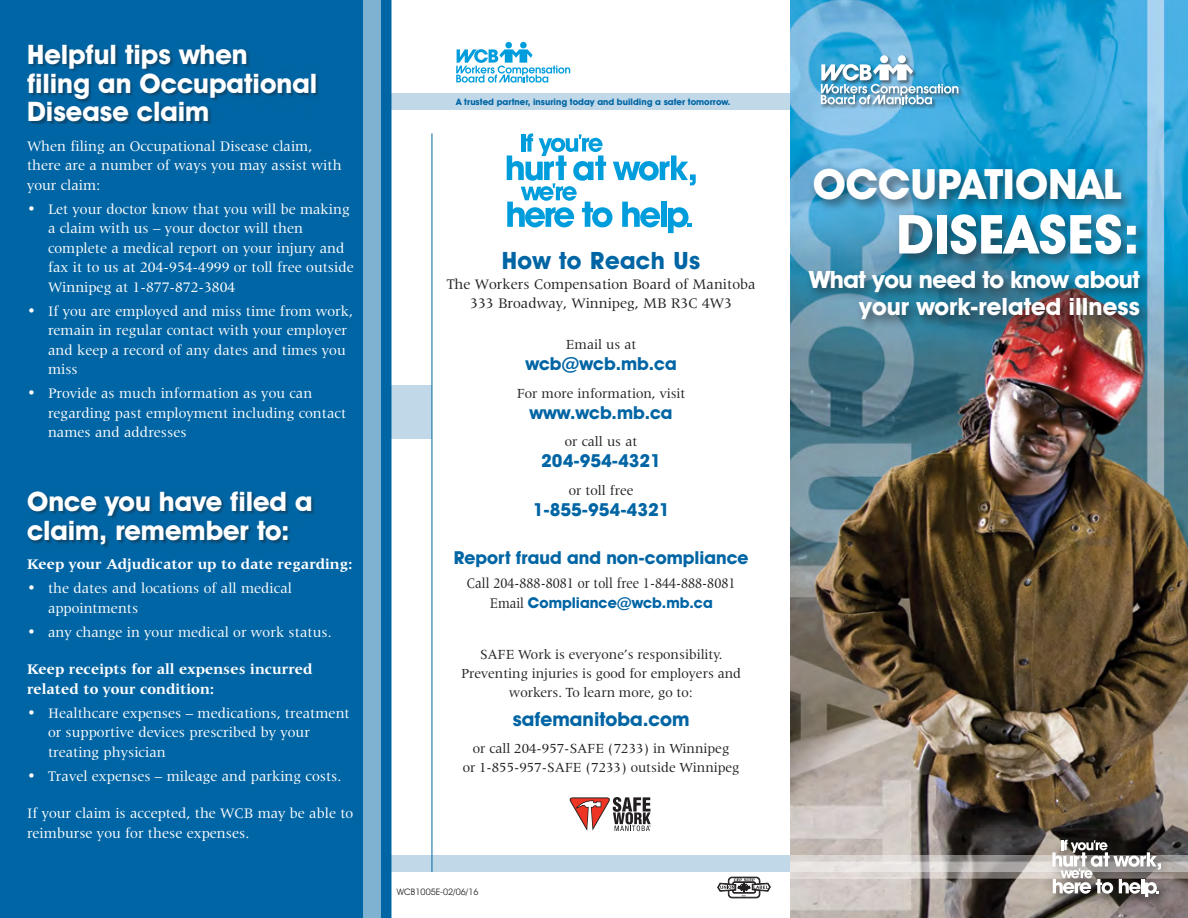
<style>
.page{position:relative;width:1188px;height:918px;background:#fff}
.page>*{position:absolute;margin:0;border:0;box-sizing:border-box;transform-origin:0 0}
.t1{font:700 54px "Avant Garde IT Cby BT";color:#fff}
.t2{font:700 42px "Avant Garde IT Cby BT";color:#fff}
.t3{font:700 27px/28.5px "Avant Garde IT Cby BT";letter-spacing:-.005em;color:#fff}
.t4{font:700 24px/27px "Avant Garde IT Cby BT";color:#fff;text-align:right}
.t5{font:700 24px "Avant Garde IT Cby BT";letter-spacing:.015em;color:#0065a4}
.t6{font:700 19.5px "Avant Garde IT Cby BT";color:#0065a4}
.t7{font:700 18px "Avant Garde IT Cby BT";color:#0065a4}
.t8{font:15px/19.5px "Latin 725 BT";color:#fff}
.t9{font:700 15px/19.5px "Latin 725 BT";color:#fff}
.t10{font:15px/19.5px "Latin 725 BT";color:#231f20;text-align:center}
.t11{font:15px "Latin 725 BT";color:#231f20;scale:.9 1}
.t12{font:700 15px "Avant Garde IT Cby BT";color:#0065a4}
.t13{font:14.25px/19px "Latin 725 BT";color:#231f20;text-align:center}
.t14{font:700 9px "Avant Garde IT Cby BT";color:#0065a4}
.t15{font:9px "Avant Garde IT Cby BT";color:#231f20}
.s1{font-family:"Latin 725 BT";font-weight:400;color:#231f20}
</style>
<div class="page">
<div style="left:0;top:0;width:392px;height:918px;background:#0065a4"></div>
<div style="left:28px;top:44px;width:291px;height:80px;background:#231f20;opacity:.39"></div>
<div style="left:28px;top:491px;width:286px;height:57px;background:#231f20;opacity:.39"></div>
<div style="left:364px;top:0;width:17px;height:918px;background:#7fb1d1"></div>
<img style="left:790px;top:0;width:398px;height:918px">
<div style="left:805px;top:164px;width:348px;height:169px;background:#231f20;opacity:.59"></div>
<div style="left:820px;top:55px;width:144px;height:54px;background:#231f20;opacity:.59"></div>
<div style="left:880px;top:55px;width:8px;height:8px;background:#fff;border-radius:50%"></div>
<div style="left:898px;top:55px;width:8px;height:8px;background:#fff;border-radius:50%"></div>
<svg style="left:821px;top:64px;width:137px;height:40px"></svg>
<div style="left:1048px;top:835px;width:126px;height:75px;background:#231f20;opacity:.75"></div>
<svg style="left:1052px;top:840px;width:109px;height:57px"></svg>
<div style="left:392px;top:385px;width:40px;height:54px;background:#c0d8e8"></div>
<hr style="left:432px;top:133px;width:1px;height:739px;background:#0065a4">
<div style="left:392px;top:93px;width:398px;height:17px;background:#c0d8e8"></div>
<svg style="left:507px;top:133px;width:189px;height:100px"></svg>
<div style="left:505px;top:42px;width:7px;height:6px;background:#009ddc;border-radius:50%"></div>
<div style="left:520px;top:42px;width:7px;height:6px;background:#009ddc;border-radius:50%"></div>
<svg style="left:456px;top:49px;width:114px;height:34px"></svg>
<svg style="left:570px;top:797px;width:81px;height:35px"></svg>
<div style="left:392px;top:855px;width:398px;height:17px;background:#c0d8e8"></div>
<svg style="left:790px;top:855px;width:398px;height:17px;background:#c7c3c1"></svg>
<svg style="left:718px;top:877px;width:52px;height:21px"></svg>
<h3 class="t3" style="left:27px;top:40px;width:292px">Helpful tips when filing an Occupational<br>Disease claim</h3>
<p class="t8" style="left:27px;top:136px;width:316px">When filing an Occupational Disease claim, there are a number of ways you may assist with your claim:</p>
<p class="t8" style="left:48px;top:199px;width:307px;text-indent:-21px">• Let your doctor know that you will be making a claim with us – your doctor will then complete a medical report on your injury and fax it to us at 204-954-4999 or toll free outside Winnipeg at 1-877-872-3804</p>
<p class="t8" style="left:48px;top:301px;width:307px;text-indent:-21px">• If you are employed and miss time from work, remain in regular contact with your employer and keep a record of any dates and times you miss</p>
<p class="t8" style="left:48px;top:383px;width:300px;text-indent:-21px">• Provide as much information as you can regarding past employment including contact names and addresses</p>
<h3 class="t3" style="left:27px;top:487px;width:287px">Once you have filed a claim, remember to:</h3>
<p class="t9" style="left:27px;top:554px;width:327px">Keep your Adjudicator up to date regarding:</p>
<p class="t8" style="left:48px;top:578px;width:246px;text-indent:-21px">• the dates and locations of all medical appointments</p>
<p class="t8" style="left:27px;top:622px;width:306px">• any change in your medical or work status.</p>
<p class="t9" style="left:27px;top:659px;width:287px">Keep receipts for all expenses incurred related to your condition:</p>
<p class="t8" style="left:48px;top:703px;width:303px;text-indent:-21px">• Healthcare expenses – medications, treatment or supportive devices prescribed by your treating physician</p>
<p class="t8" style="left:27px;top:766px;width:316px">• Travel expenses – mileage and parking costs.</p>
<p class="t8" style="left:27px;top:803px;width:328px">If your claim is accepted, the WCB may be able to reimburse you for these expenses.</p>
<p class="t14" style="left:456px;top:96px;width:276px">A trusted partner, insuring today and building a safer tomorrow.</p>
<h3 class="t5" style="left:502px;top:246px;width:200px">How to Reach Us</h3>
<p class="t10" style="left:447px;top:274px;width:310px">The Workers Compensation Board of Manitoba<br>333 Broadway, Winnipeg, MB R3C 4W3</p>
<p class="t13" style="left:566px;top:335px;width:72px">Email us at</p>
<p class="t7" style="left:526px;top:353px;width:153px">wcb@wcb.mb.ca</p>
<p class="t13" style="left:517px;top:384px;width:170px">For more information, visit</p>
<p class="t7" style="left:530px;top:401px;width:144px">www.wcb.mb.ca</p>
<p class="t13" style="left:565px;top:432px;width:74px">or call us at</p>
<p class="t7" style="left:541px;top:450px;width:121px">204-954-4321</p>
<p class="t13" style="left:569px;top:481px;width:66px">or toll free</p>
<p class="t7" style="left:533px;top:499px;width:138px">1-855-954-4321</p>
<p class="t7" style="left:454px;top:547px;width:296px">Report fraud and non-compliance</p>
<p class="t11" style="left:467px;top:575px;width:300px">Call 204-888-8081 or toll free 1-844-888-8081</p>
<p class="t12" style="left:490px;top:593px;width:225px"><span class="s1">Email</span> Compliance@wcb.mb.ca</p>
<p class="t13" style="left:461px;top:645px;width:282px">SAFE Work is everyone’s responsibility.<br>Preventing injuries is good for employers and workers. To learn more, go to:</p>
<h3 class="t6" style="left:513px;top:707px;width:178px">safemanitoba.com</h3>
<p class="t13" style="left:463px;top:739px;width:278px">or call 204-957-SAFE (7233) in Winnipeg<br>or 1-855-957-SAFE (7233) outside Winnipeg</p>
<p class="t15" style="left:397px;top:887px;width:83px">WCB1005E-02/06/16</p>
<h2 class="t2" style="left:813px;top:159px;width:310px">OCCUPATIONAL</h2>
<h1 class="t1" style="left:896px;top:201px;width:245px">DISEASES:</h1>
<h3 class="t4" style="left:809px;top:266px;width:332px">What you need to know about your work-related illness</h3>
</div>
